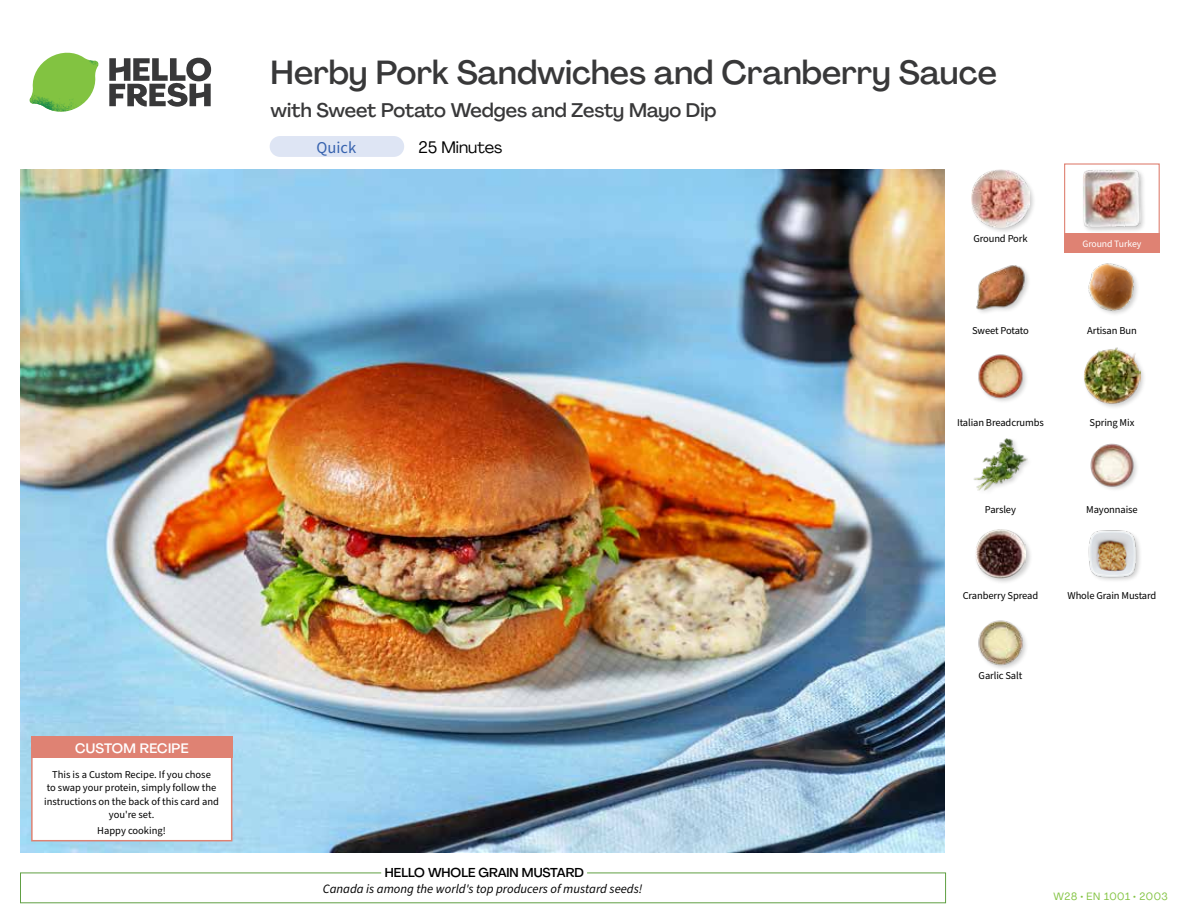
<style>
.page{position:relative;width:1188px;height:918px;background:#fff}
.page>*{position:absolute;margin:0;border:0;box-sizing:border-box;transform-origin:0 0}
.t1{font:500 33px "Agrandir";color:#383839}
.t2{font:500 19.5px "Agrandir";color:#383839}
.t3{font:16.5px "Agrandir";color:#000}
.t4{font:16.5px "Source Sans Pro";color:#3763af}
.t5{font:500 13.5px "Agrandir";letter-spacing:.02em;color:#fff}
.t6{font:italic 12.75px "Source Sans Pro";color:#000}
.t7{font:500 12.75px "Agrandir";color:#000}
.t8{font:10.5px/13.5px "Source Sans Pro";letter-spacing:-.01em;color:#000;text-align:center}
.t9{font:10.5px "Agrandir";letter-spacing:.05em;color:#82c341}
.t10{font:9.75px "Source Sans Pro";letter-spacing:-.01em;color:#fff}
</style>
<div class="page">
<svg style="left:109px;top:57px;width:102px;height:50px"></svg>
<svg style="left:34px;top:53px;width:62px;height:40px"></svg>
<img style="left:67px;top:53px;width:32px;height:26px">
<img style="left:33px;top:75px;width:59px;height:11px">
<img style="left:29px;top:79px;width:61px;height:33px">
<img style="left:65px;top:86px;width:27px;height:25px">
<div style="left:20px;top:873px;width:926px;height:30px;border:1px solid #609f43"></div>
<div style="left:381px;top:865px;width:206px;height:15px;background:#fff"></div>
<img style="left:21px;top:170px;width:924px;height:682px">
<div style="left:270px;top:136px;width:134px;height:21px;background:#dee5f4;border-radius:10px"></div>
<img style="left:978px;top:620px;width:48px;height:49px">
<img style="left:1088px;top:530px;width:52px;height:51px">
<div style="left:974px;top:528px;width:59px;height:57px;background:#000;opacity:.2"></div>
<img style="left:975px;top:529px;width:51px;height:50px">
<img style="left:1090px;top:443px;width:47px;height:47px">
<img style="left:973px;top:438px;width:55px;height:53px">
<div style="left:1083px;top:346px;width:64px;height:64px;background:#000;opacity:.2"></div>
<img style="left:1083px;top:347px;width:58px;height:58px">
<img style="left:978px;top:354px;width:49px;height:48px">
<img style="left:1088px;top:263px;width:50px;height:51px">
<img style="left:976px;top:265px;width:53px;height:48px">
<div style="left:1082px;top:169px;width:65px;height:64px;background:#000;opacity:.2"></div>
<img style="left:1083px;top:170px;width:58px;height:57px">
<div style="left:970px;top:168px;width:66px;height:66px;background:#000;opacity:.2"></div>
<img style="left:972px;top:170px;width:57px;height:57px">
<div style="left:1064px;top:163px;width:96px;height:73px;border:1px solid #df8273"></div>
<div style="left:1064px;top:234px;width:96px;height:19px;background:#df8273"></div>
<div style="left:31px;top:737px;width:201px;height:104px;background:#fff;border:2px solid #df8273"></div>
<div style="left:31px;top:737px;width:202px;height:21px;background:#df8273"></div>
<p class="t5" style="left:75px;top:739px;width:115px">CUSTOM RECIPE</p>
<p class="t8" style="left:44px;top:768px;width:176px">This is a Custom Recipe. If you chose<br>to swap your protein, simply follow the instructions on the back of this card and you're set.</p>
<p class="t8" style="left:97px;top:824px;width:70px">Happy cooking!</p>
<h1 class="t1" style="left:271px;top:52px;width:728px">Herby Pork Sandwiches and Cranberry Sauce</h1>
<h2 class="t2" style="left:271px;top:98px;width:448px">with Sweet Potato Wedges and Zesty Mayo Dip</h2>
<h3 class="t3" style="left:418px;top:137px;width:86px">25 Minutes</h3>
<h3 class="t4" style="left:317px;top:136px;width:41px">Quick</h3>
<p class="t8" style="left:973px;top:232px;width:56px">Ground Pork</p>
<p class="t8" style="left:972px;top:324px;width:58px">Sweet Potato</p>
<p class="t10" style="left:1082px;top:237px;width:60px">Ground Turkey</p>
<p class="t8" style="left:1087px;top:324px;width:51px">Artisan Bun</p>
<p class="t8" style="left:957px;top:416px;width:88px">Italian Breadcrumbs</p>
<p class="t8" style="left:1090px;top:416px;width:46px">Spring Mix</p>
<p class="t8" style="left:985px;top:503px;width:33px">Parsley</p>
<p class="t8" style="left:1086px;top:503px;width:53px">Mayonnaise</p>
<p class="t8" style="left:963px;top:589px;width:77px">Cranberry Spread</p>
<p class="t8" style="left:979px;top:669px;width:45px">Garlic Salt</p>
<p class="t8" style="left:1068px;top:589px;width:90px">Whole Grain Mustard</p>
<p class="t7" style="left:385px;top:864px;width:201px">HELLO WHOLE GRAIN MUSTARD</p>
<p class="t6" style="left:323px;top:880px;width:321px">Canada is among the world's top producers of mustard seeds!</p>
<p class="t9" style="left:1054px;top:890px;width:116px">W28 • EN 1001 • 2003</p>
</div>
